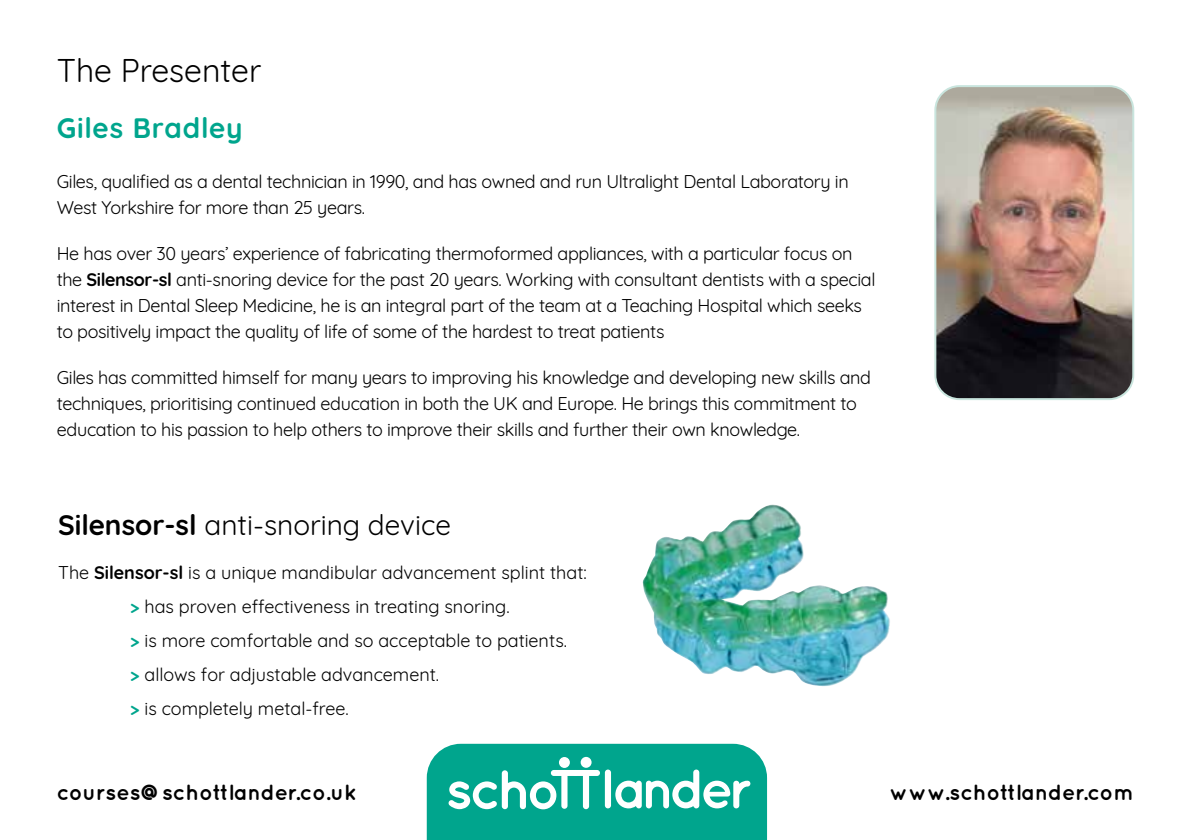
<style>
.page{position:relative;width:1191px;height:840px;background:#fff}
.page>*{position:absolute;margin:0;border:0;box-sizing:border-box;transform-origin:0 0}
.t1{font:32px "Quicksand";color:#000}
.t2{font:28px "Quicksand";color:#000}
.t3{font:700 28px "Quicksand";letter-spacing:.03em;color:#00a58d}
.t4{font:700 22px "Quicksand";letter-spacing:-.01em;color:#000}
.t5{font:18px/26px "Quicksand";letter-spacing:-.02em;color:#000}
.t6{font:18px/34px "Quicksand";color:#000}
.s1{font-weight:700}
.s2{font-weight:700;color:#00a58d}
</style>
<div class="page">
<svg style="left:427px;top:743px;width:340px;height:96px;background:#25b29d"></svg>
<div style="left:561px;top:769px;width:6px;height:39px;background:#fff;border-radius:3px"></div>
<div style="left:583px;top:769px;width:6px;height:39px;background:#fff;border-radius:3px"></div>
<div style="left:551px;top:769px;width:27px;height:6px;background:#fff;border-radius:3px"></div>
<div style="left:572px;top:769px;width:28px;height:6px;background:#fff;border-radius:3px"></div>
<div style="left:580px;top:756px;width:11px;height:11px;background:#fff;border-radius:50%"></div>
<div style="left:559px;top:756px;width:11px;height:11px;background:#fff;border-radius:50%"></div>
<img style="left:937px;top:88px;width:196px;height:311px">
<div style="left:934px;top:85px;width:200px;height:315px;border:2px solid #c9e5de;border-radius:24px"></div>
<img style="left:642px;top:504px;width:248px;height:182px">
<h1 class="t1" style="left:57px;top:45px;width:206px">The Presenter</h1>
<h2 class="t3" style="left:57px;top:104px;width:187px">Giles Bradley</h2>
<p class="t5" style="left:57px;top:166px;width:793px">Giles, qualified as a dental technician in 1990, and has owned and run Ultralight Dental Laboratory in<br>West Yorkshire for more than 25 years.</p>
<p class="t5" style="left:57px;top:238px;width:820px">He has over 30 years’ experience of fabricating thermoformed appliances, with a particular focus on the <span class="s1">Silensor-sl</span> anti-snoring device for the past 20 years. Working with consultant dentists with a special interest in Dental Sleep Medicine, he is an integral part of the team at a Teaching Hospital which seeks to positively impact the quality of life of some of the hardest to treat patients</p>
<p class="t5" style="left:57px;top:362px;width:816px">Giles has committed himself for many years to improving his knowledge and developing new skills and techniques, prioritising continued education in both the UK and Europe. He brings this commitment to education to his passion to help others to improve their skills and further their own knowledge.</p>
<h2 class="t2" style="left:58px;top:502px;width:394px"><span class="s1">Silensor-sl</span> anti-snoring device</h2>
<p class="t6" style="left:130px;top:553px;width:458px;text-indent:-72px">The <span class="s1">Silensor-sl</span> is a unique mandibular advancement splint that: <span class="s2">&gt;</span> has proven effectiveness in treating snoring.<br><span class="s2">&gt;</span> is more comfortable and so acceptable to patients.<br><span class="s2">&gt;</span> allows for adjustable advancement.<br><span class="s2">&gt;</span> is completely metal-free.</p>
<p class="t4" style="left:57px;top:778px;width:301px">courses@schottlander.co.uk</p>
<p class="t4" style="left:889px;top:778px;width:246px">www.schottlander.com</p>
</div>
